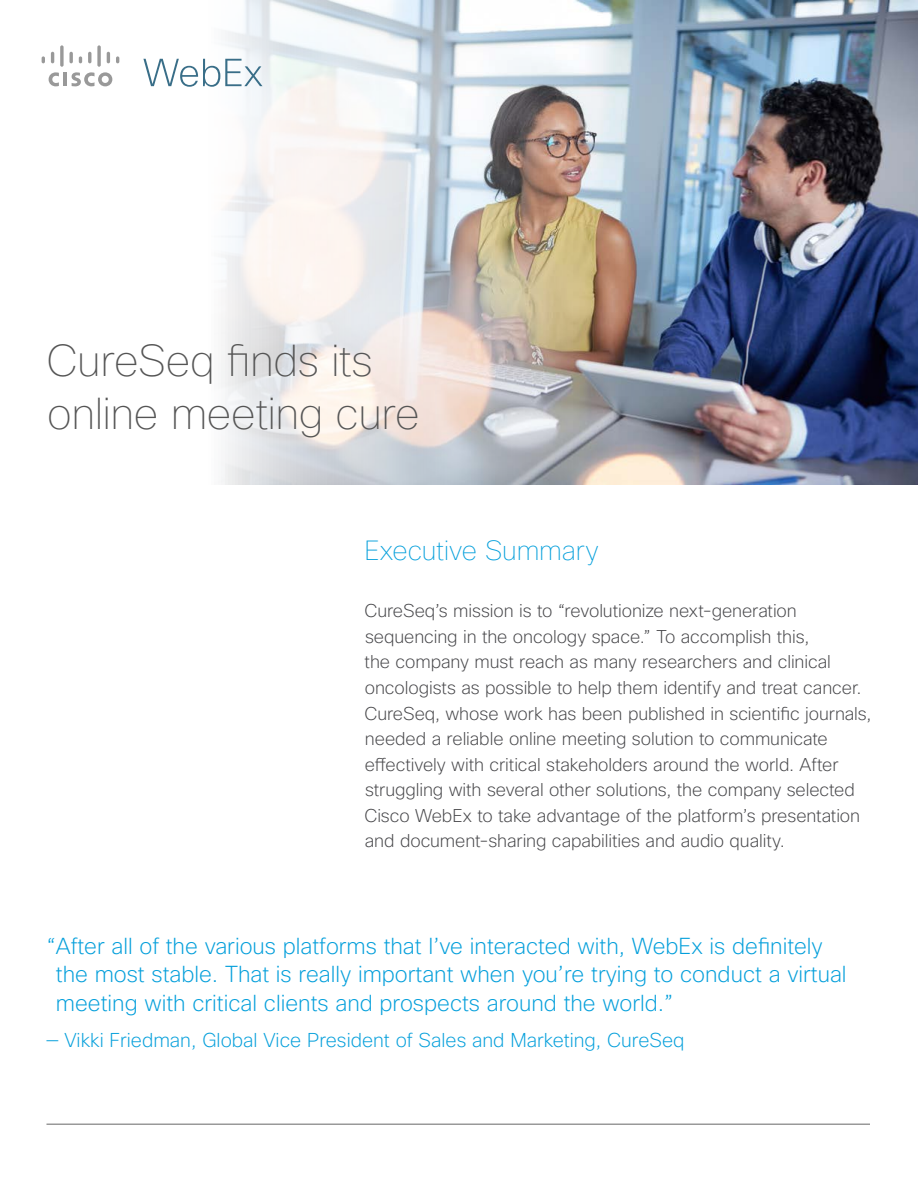
<style>
.page{position:relative;width:918px;height:1188px;background:#fff}
.page>*{position:absolute;margin:0;border:0;box-sizing:border-box;transform-origin:0 0}
.t1{font:100 43.5px/52.2px "Cisco Sans";letter-spacing:-.01em;color:#555}
.t2{font:100 27px "Cisco Sans";letter-spacing:-.005em;color:#049fdb}
.t3{font:200 22.5px/28.5px "Cisco Sans";color:#049fdb}
.t4{font:200 19.5px "Cisco Sans";color:#049fdb}
.t5{font:200 18px/25.5px "Cisco Sans";letter-spacing:-.005em;color:#464649}
</style>
<div class="page">
<img style="left:203px;top:0;width:715px;height:484px">
<svg style="left:49px;top:72px;width:63px;height:14px"></svg>
<svg style="left:42px;top:56px;width:3px;height:7px"></svg>
<svg style="left:51px;top:52px;width:3px;height:11px"></svg>
<svg style="left:60px;top:45px;width:4px;height:22px"></svg>
<svg style="left:69px;top:52px;width:4px;height:11px"></svg>
<svg style="left:79px;top:56px;width:3px;height:7px"></svg>
<svg style="left:88px;top:52px;width:3px;height:11px"></svg>
<svg style="left:97px;top:45px;width:4px;height:22px"></svg>
<svg style="left:107px;top:52px;width:3px;height:11px"></svg>
<svg style="left:116px;top:56px;width:3px;height:7px"></svg>
<svg style="left:143px;top:59px;width:119px;height:28px"></svg>
<hr style="left:46px;top:1124px;width:824px;height:1px;background:#999">
<h1 class="t1" style="left:47px;top:335px;width:375px">CureSeq finds its online meeting cure</h1>
<h2 class="t2" style="left:364px;top:534px;width:236px">Executive Summary</h2>
<p class="t5" style="left:365px;top:598px;width:509px">CureSeq’s mission is to “revolutionize next-generation sequencing in the oncology space.” To accomplish this,<br>the company must reach as many researchers and clinical oncologists as possible to help them identify and treat cancer.<br>CureSeq, whose work has been published in scientific journals, needed a reliable online meeting solution to communicate effectively with critical stakeholders around the world. After struggling with several other solutions, the company selected Cisco WebEx to take advantage of the platform’s presentation and document-sharing capabilities and audio quality.</p>
<p class="t3" style="left:56px;top:931px;width:792px;text-indent:-9px">“After all of the various platforms that I’ve interacted with, WebEx is definitely the most stable. That is really important when you’re trying to conduct a virtual meeting with critical clients and prospects around the world.”</p>
<p class="t4" style="left:46px;top:1027px;width:640px">— Vikki Friedman, Global Vice President of Sales and Marketing, CureSeq</p>
</div>
